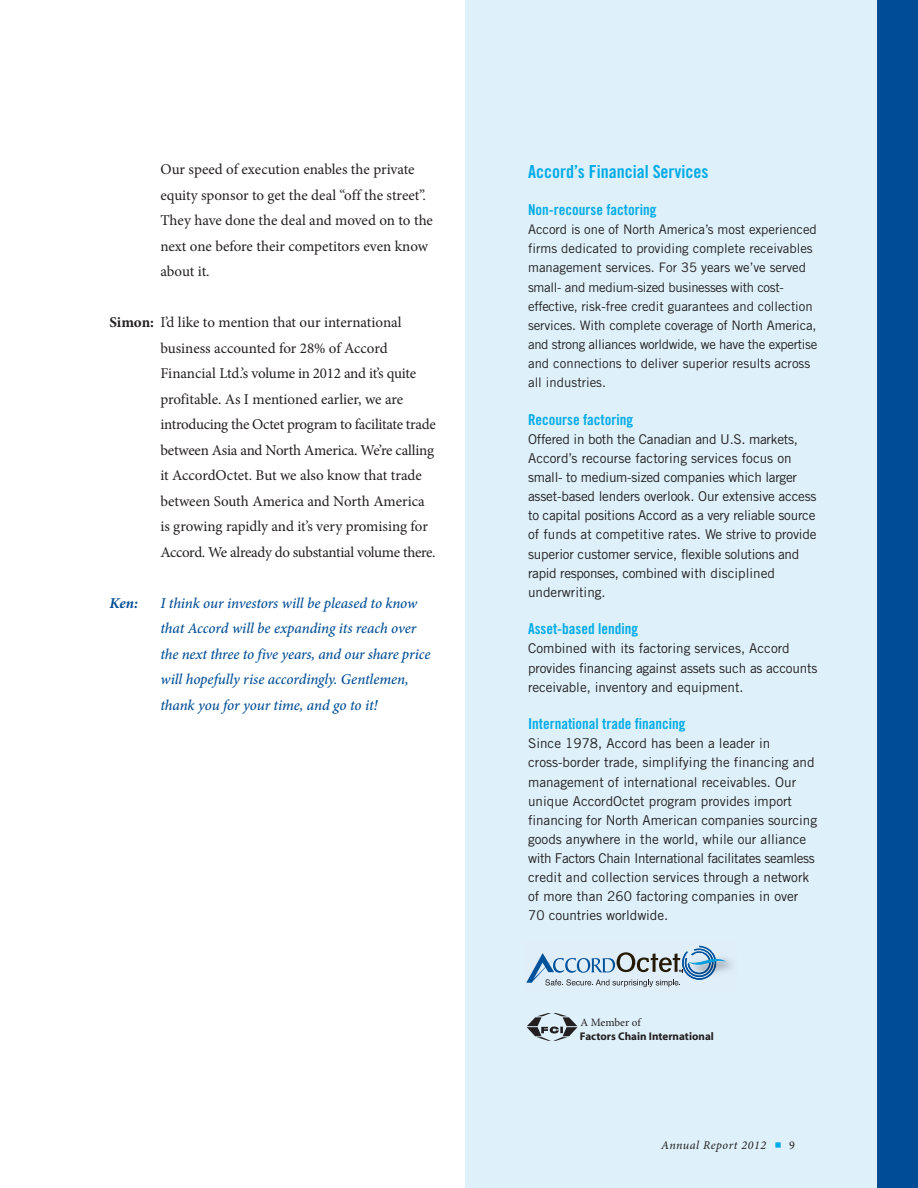
<style>
.page{position:relative;width:918px;height:1188px;background:#fff}
.page>*{position:absolute;margin:0;border:0;box-sizing:border-box;transform-origin:0 0}
.t1{font:18px "Trade Gothic LT Std Bd Cn 20";color:#00abe7}
.t2{font:15px/25.5px "Minion Pro";letter-spacing:-.01em;color:#231f20}
.t3{font:italic 500 15px/25.5px "Minion Pro";letter-spacing:-.01em;color:#014d95}
.t4{font:15px "Trade Gothic LT Std Bd Cn 20";color:#00abe7}
.t5{font:italic 700 15px "Minion Pro";color:#014d95}
.t6{font:13.5px/19.2px "Trade Gothic LT Std";letter-spacing:-.005em;color:#231f20}
.t7{font:13.2px/19px "Trade Gothic LT Std";letter-spacing:-.005em;color:#231f20}
.t8{font:italic 12px "Minion Pro";letter-spacing:.045em;color:#231f20}
.t9{font:11.25px "Minion Pro";letter-spacing:-.005em;color:#231f20}
.t10{font:700 11.1px "Myriad";color:#231f20}
.s1{font-weight:700}
.s2{font-family:"Itc Eras";font-weight:300;font-style:normal;font-size:21px;color:#00abe7}
.s3{font-style:normal}
</style>
<div class="page">
<div style="left:466px;top:0;width:422px;height:1188px;background:#def0fa"></div>
<svg style="left:527px;top:1013px;width:50px;height:28px"></svg>
<svg style="left:526px;top:946px;width:200px;height:41px"></svg>
<div style="left:877px;top:0;width:41px;height:1188px;background:#014d95"></div>
<p class="t2" style="left:160px;top:158px;width:274px">Our speed of execution enables the private equity sponsor to get the deal “off the street”.<br>They have done the deal and moved on to the next one before their competitors even know about it.</p>
<p class="t2" style="left:160px;top:311px;width:277px;text-indent:-51px"><span class="s1">Simon:</span> I’d like to mention that our international business accounted for 28% of Accord Financial Ltd.’s volume in 2012 and it’s quite profitable. As I mentioned earlier, we are introducing the Octet program to facilitate trade between Asia and North America. We’re calling it AccordOctet. But we also know that trade between South America and North America is growing rapidly and it’s very promising for Accord. We already do substantial volume there.</p>
<p class="t5" style="left:110px;top:597px;width:30px">Ken:</p>
<p class="t3" style="left:160px;top:592px;width:272px">I think our investors will be pleased to know that Accord will be expanding its reach over the next three to five years, and our share price will hopefully rise accordingly. Gentlemen, thank you for your time, and go to it!</p>
<h1 class="t1" style="left:528px;top:165px;width:182px">Accord’s Financial Services</h1>
<p class="t4" style="left:528px;top:204px;width:130px">Non-recourse factoring</p>
<p class="t7" style="left:528px;top:221px;width:291px">Accord is one of North America’s most experienced firms dedicated to providing complete receivables management services. For 35 years we’ve served small- and medium-sized businesses with cost&shy;effective, risk-free credit guarantees and collection services. With complete coverage of North America, and strong alliances worldwide, we have the expertise and connections to deliver superior results across all industries.</p>
<p class="t4" style="left:528px;top:414px;width:106px">Recourse factoring</p>
<p class="t6" style="left:528px;top:431px;width:290px">Offered in both the Canadian and U.S. markets, Accord’s recourse factoring services focus on small- to medium-sized companies which larger asset-based lenders overlook. Our extensive access to capital positions Accord as a very reliable source of funds at competitive rates. We strive to provide superior customer service, flexible solutions and rapid responses, combined with disciplined underwriting.</p>
<p class="t4" style="left:528px;top:623px;width:111px">Asset-based lending</p>
<p class="t6" style="left:528px;top:640px;width:291px">Combined with its factoring services, Accord provides financing against assets such as accounts receivable, inventory and equipment.</p>
<p class="t4" style="left:528px;top:718px;width:159px">International trade financing</p>
<p class="t6" style="left:528px;top:735px;width:290px">Since 1978, Accord has been a leader in cross-border trade, simplifying the financing and management of international receivables. Our unique AccordOctet program provides import financing for North American companies sourcing goods anywhere in the world, while our alliance with Factors Chain International facilitates seamless credit and collection services through a network of more than 260 factoring companies in over 70 countries worldwide.</p>
<p class="t9" style="left:581px;top:1018px;width:62px">A Member of</p>
<p class="t10" style="left:580px;top:1032px;width:135px">Factors Chain International</p>
<p class="t8" style="left:661px;top:1141px;width:135px">Annual Report 2012 <span class="s2">•</span> <span class="s3">9</span></p>
</div>
